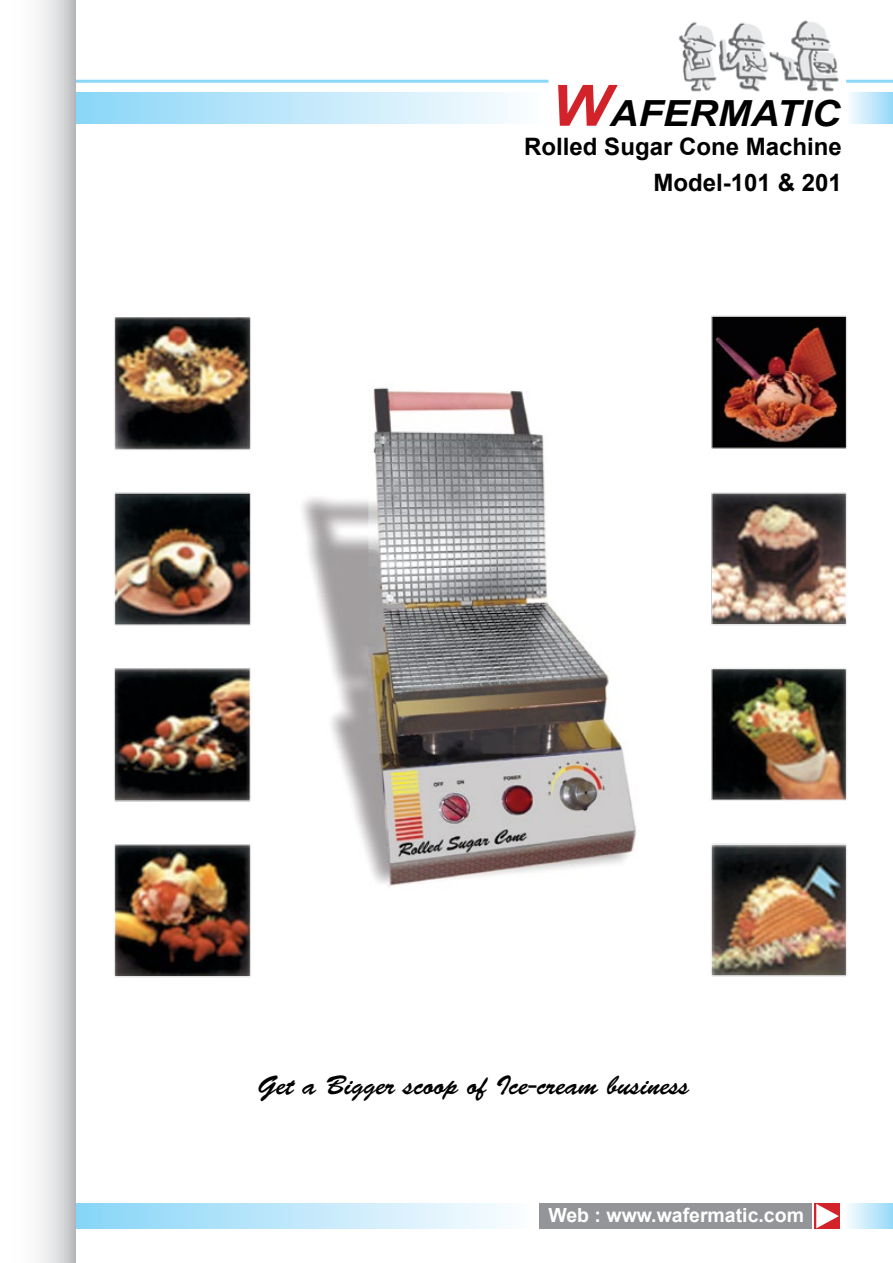
<style>
.page{position:relative;width:893px;height:1263px;background:#fff}
.page>*{position:absolute;margin:0;border:0;box-sizing:border-box;transform-origin:0 0}
.t1{font:italic 700 36px "Arial";color:#000;scale:1.1 1}
.t2{font:27px "Brush Script Std";color:#000}
.t3{font:700 24px/36.3px "Arial";color:#000;text-align:right}
.t4{font:700 19.5px "Arial";color:#fff}
.s1{font-size:57px;color:#d2232a}
</style>
<div class="page">
<svg style="left:76px;top:1203px;width:426px;height:26px;background:#bee7fa"></svg>
<div style="left:539px;top:1203px;width:272px;height:26px;background:#939598"></div>
<div style="left:815px;top:1203px;width:25px;height:26px;background:#d2232a"></div>
<svg style="left:816px;top:1204px;width:23px;height:24px"></svg>
<div style="left:844px;top:1203px;width:49px;height:26px;background:linear-gradient(to right,#fdfdff,#95d9f8)"></div>
<hr style="left:0;top:80px;width:549px;height:3px;background:#8bd7f8">
<svg style="left:76px;top:92px;width:434px;height:32px;background:#bfe8fa"></svg>
<hr style="left:846px;top:80px;width:47px;height:3px;background:#8bd7f8">
<div style="left:846px;top:92px;width:47px;height:32px;background:linear-gradient(to right,#fefeff,#93d9f8)"></div>
<img style="left:678px;top:20px;width:161px;height:72px">
<img style="left:302px;top:387px;width:335px;height:500px">
<img style="left:114px;top:317px;width:137px;height:661px">
<img style="left:711px;top:315px;width:136px;height:662px">
<svg style="left:0;top:0;width:76px;height:1263px"></svg>
<h1 class="t1" style="left:551px;top:89px;width:265px"><span class="s1">W</span>AFERMATIC</h1>
<p class="t3" style="left:524px;top:129px;width:319px">Rolled Sugar Cone Machine<br>Model-101 &amp; 201</p>
<p class="t2" style="left:258px;top:1070px;width:433px">Get a Bigger scoop of Ice-cream business</p>
<p class="t4" style="left:548px;top:1202px;width:257px">Web : www.wafermatic.com</p>
</div>
